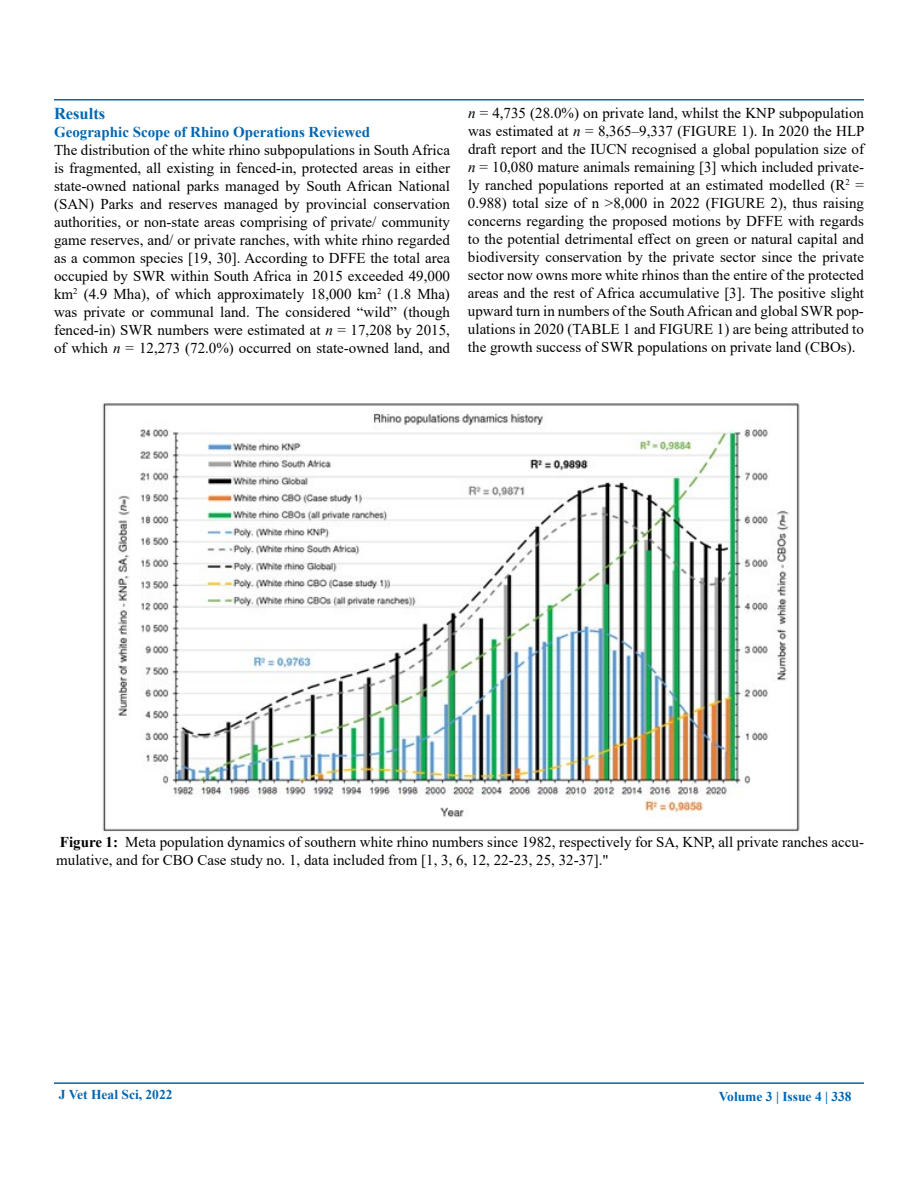
<style>
.page{position:relative;width:918px;height:1188px;background:#fff}
.page>*{position:absolute;margin:0;border:0;box-sizing:border-box;transform-origin:0 0}
.t1{font:700 16.5px "Times New Roman";color:#0066b3}
.t2{font:15px/18px "Times New Roman";color:#000;text-align:justify}
.t3{font:700 15px "Times New Roman";color:#0066b3}
.t4{font:700 13.5px "Times New Roman";color:#0066b3}
.s1{font-style:italic}
.s2{font-weight:700}
</style>
<div class="page">
<hr style="left:54px;top:99px;width:810px;height:1px;background:#0066b3">
<hr style="left:54px;top:1082px;width:810px;height:2px;background:#0066b3">
<img style="left:102px;top:403px;width:698px;height:429px">
<p class="t1" style="left:54px;top:102px;width:53px">Results</p>
<p class="t3" style="left:54px;top:121px;width:318px">Geographic Scope of Rhino Operations Reviewed</p>
<p class="t2" style="left:54px;top:141px;width:398px">The distribution of the white rhino subpopulations in South Africa is fragmented, all existing in fenced-in, protected areas in either state-owned national parks managed by South African National (SAN) Parks and reserves managed by provincial conservation authorities, or non-state areas comprising of private/ community game reserves, and/ or private ranches, with white rhino regarded as a common species [19, 30]. According to DFFE the total area occupied by SWR within South Africa in 2015 exceeded 49,000 km<sup>2</sup> (4.9 Mha), of which approximately 18,000 km<sup>2</sup> (1.8 Mha) was private or communal land. The considered “wild” (though fenced-in) SWR numbers were estimated at <span class="s1">n</span> = 17,208 by 2015, of which <span class="s1">n</span> = 12,273 (72.0%) occurred on state-owned land, and</p>
<p class="t2" style="left:468px;top:104px;width:398px"><span class="s1">n</span> = 4,735 (28.0%) on private land, whilst the KNP subpopulation was estimated at <span class="s1">n</span> = 8,365–9,337 (FIGURE 1). In 2020 the HLP draft report and the IUCN recognised a global population size of <span class="s1">n</span> = 10,080 mature animals remaining [3] which included private&shy;ly ranched populations reported at an estimated modelled (R<sup>2</sup> = 0.988) total size of n &gt;8,000 in 2022 (FIGURE 2), thus raising concerns regarding the proposed motions by DFFE with regards to the potential detrimental effect on green or natural capital and biodiversity conservation by the private sector since the private sector now owns more white rhinos than the entire of the protected areas and the rest of Africa accumulative [3]. The positive slight upward turn in numbers of the South African and global SWR pop&shy;ulations in 2020 (TABLE 1 and FIGURE 1) are being attributed to the growth success of SWR populations on private land (CBOs).</p>
<p class="t2" style="left:56px;top:832px;width:809px"><span class="s2">Figure 1:</span> Meta population dynamics of southern white rhino numbers since 1982, respectively for SA, KNP, all private ranches accu&shy;mulative, and for CBO Case study no. 1, data included from [1, 3, 6, 12, 22-23, 25, 32-37]."</p>
<p class="t4" style="left:59px;top:1085px;width:115px">J Vet Heal Sci, 2022</p>
<p class="t4" style="left:719px;top:1087px;width:134px">Volume 3 | Issue 4 | 338</p>
</div>
